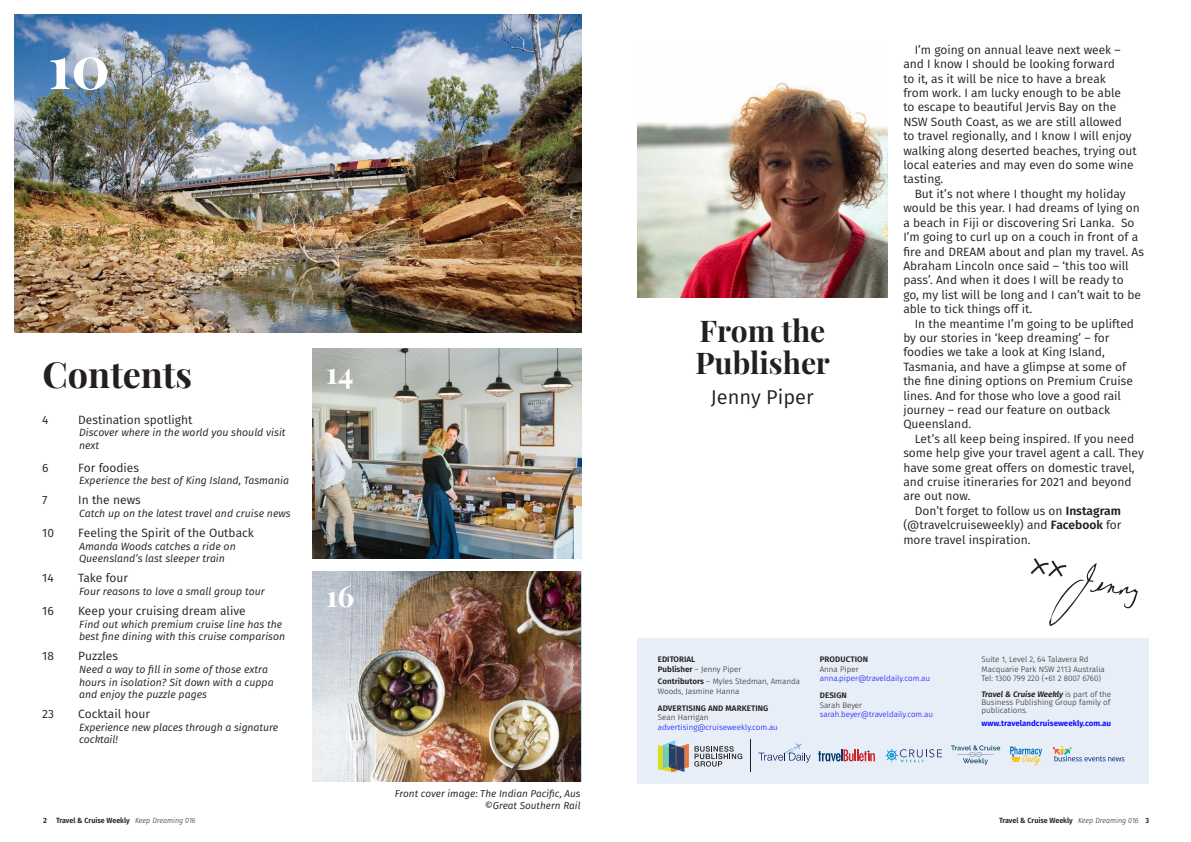
<style>
.page{position:relative;width:1191px;height:842px;background:#fff}
.page>*{position:absolute;margin:0;border:0;box-sizing:border-box;transform-origin:0 0}
.TCW_title{font:700 60px "Playfair Display";color:#fff}
.t1{font:700 36px "Playfair Display";color:#231f20}
.TCW_headline{font:700 30px/32px "Playfair Display";color:#231f20}
.TCW_headline-2{font:700 30px "Playfair Display";color:#fff}
.TCW_precede{font:20px "Fira Sans";color:#231f20}
.TCW_body_with_indent{font:12px/14.4px "Fira Sans";color:#231f20}
.TCW_body{font:12px "Fira Sans";color:#231f20}
.TCW_body-2{font:italic 10.5px/12.6px "Fira Sans";color:#231f20}
.TCW_body-3{font:italic 10px "Fira Sans";color:#231f20}
.t2{font:300 8px/9.6px "Fira Sans";color:#231f20}
.t3{font:300 8px/9.6px "Fira Sans";color:#00f}
.t4{font:600 8px "Fira Sans";letter-spacing:.01em;color:#231f20}
.t5{font:600 8px "Fira Sans";color:#00f}
.t6{font:600 7.5px "Fira Sans";color:#231f20}
.t7{font:600 7.5px "Fira Sans";color:#231f20;scale:.95 1}
.s1{font-weight:600}
.s2{color:#231f20}
.s3{font-weight:600;font-style:italic}
.s4{font-weight:300;font-style:italic}
</style>
<div class="page">
<img style="left:15px;top:14px;width:566px;height:318px">
<div style="left:637px;top:638px;width:512px;height:145px;background:#e7eef8"></div>
<svg style="left:658px;top:740px;width:84px;height:32px"></svg>
<svg style="left:1052px;top:746px;width:72px;height:15px"></svg>
<svg style="left:885px;top:748px;width:57px;height:14px"></svg>
<svg style="left:1010px;top:746px;width:32px;height:20px"></svg>
<svg style="left:951px;top:745px;width:49px;height:20px"></svg>
<svg style="left:758px;top:743px;width:52px;height:20px"></svg>
<svg style="left:818px;top:749px;width:57px;height:12px"></svg>
<hr style="left:750px;top:740px;width:1px;height:32px;background:#231f20">
<img style="left:312px;top:349px;width:269px;height:209px">
<img style="left:312px;top:572px;width:268px;height:209px">
<svg style="left:1030px;top:558px;width:107px;height:68px"></svg>
<img style="left:637px;top:82px;width:250px;height:215px">
<p class="TCW_title" style="left:48px;top:19px;width:63px">10</p>
<p class="t1" style="left:43px;top:346px;width:151px">Contents</p>
<p class="TCW_body" style="left:42px;top:410px;width:8px">4</p>
<p class="TCW_body" style="left:78px;top:410px;width:116px">Destination spotlight</p>
<p class="TCW_body-2" style="left:79px;top:426px;width:208px">Discover where in the world you should visit next</p>
<p class="TCW_body" style="left:42px;top:459px;width:8px">6</p>
<p class="TCW_body" style="left:78px;top:459px;width:62px">For foodies</p>
<p class="TCW_body-2" style="left:79px;top:474px;width:211px">Experience the best of King Island, Tasmania</p>
<p class="TCW_body" style="left:42px;top:491px;width:7px">7</p>
<p class="TCW_body" style="left:78px;top:491px;width:64px">In the news</p>
<p class="TCW_body-2" style="left:79px;top:507px;width:213px">Catch up on the latest travel and cruise news</p>
<p class="TCW_body" style="left:42px;top:524px;width:13px">10</p>
<p class="TCW_body" style="left:78px;top:524px;width:177px">Feeling the Spirit of the Outback</p>
<p class="TCW_body-2" style="left:79px;top:539px;width:158px">Amanda Woods catches a ride on<br>Queensland’s last sleeper train</p>
<p class="TCW_body" style="left:42px;top:569px;width:13px">14</p>
<p class="TCW_body" style="left:78px;top:569px;width:51px">Take four</p>
<p class="TCW_body-2" style="left:79px;top:585px;width:187px">Four reasons to love a small group tour</p>
<p class="TCW_body" style="left:42px;top:602px;width:13px">16</p>
<p class="TCW_body" style="left:78px;top:602px;width:169px">Keep your cruising dream alive</p>
<p class="TCW_body-2" style="left:79px;top:617px;width:208px">Find out which premium cruise line has the best fine dining with this cruise comparison</p>
<p class="TCW_body" style="left:42px;top:647px;width:13px">18</p>
<p class="TCW_body" style="left:78px;top:647px;width:41px">Puzzles</p>
<p class="TCW_body-2" style="left:79px;top:663px;width:196px">Need a way to fill in some of those extra hours in isolation? Sit down with a cuppa and enjoy the puzzle pages</p>
<p class="TCW_body" style="left:42px;top:705px;width:13px">23</p>
<p class="TCW_body" style="left:78px;top:705px;width:73px">Cocktail hour</p>
<p class="TCW_body-2" style="left:79px;top:721px;width:201px">Experience new places through a signature cocktail!</p>
<p class="TCW_headline-2" style="left:326px;top:349px;width:29px">14</p>
<p class="TCW_headline-2" style="left:326px;top:572px;width:30px">16</p>
<p class="TCW_body-3" style="left:395px;top:786px;width:187px">Front cover image: The Indian Pacific, Aus</p>
<p class="TCW_body-3" style="left:485px;top:798px;width:97px">©Great Southern Rail</p>
<p class="TCW_headline" style="left:695px;top:312px;width:136px">From the<br>Publisher</p>
<p class="TCW_precede" style="left:711px;top:382px;width:104px">Jenny Piper</p>
<p class="TCW_body_with_indent" style="left:903px;top:42px;width:235px;text-indent:11px">I’m going on annual leave next week – and I know I should be looking forward<br>to it, as it will be nice to have a break<br>from work. I am lucky enough to be able<br>to escape to beautiful Jervis Bay on the NSW South Coast, as we are still allowed<br>to travel regionally, and I know I will enjoy walking along deserted beaches, trying out local eateries and may even do some wine tasting.</p>
<p class="TCW_body_with_indent" style="left:903px;top:186px;width:242px;text-indent:11px">But it’s not where I thought my holiday would be this year. I had dreams of lying on a beach in Fiji or discovering Sri Lanka. So I’m going to curl up on a couch in front of a fire and DREAM about and plan my travel. As Abraham Lincoln once said – ‘this too will pass’. And when it does I will be ready to<br>go, my list will be long and I can’t wait to be able to tick things off it.</p>
<p class="TCW_body_with_indent" style="left:903px;top:316px;width:232px;text-indent:11px">In the meantime I’m going to be uplifted by our stories in ‘keep dreaming’ – for foodies we take a look at King Island, Tasmania, and have a glimpse at some of the fine dining options on Premium Cruise lines. And for those who love a good rail journey – read our feature on outback Queensland.</p>
<p class="TCW_body_with_indent" style="left:903px;top:431px;width:242px;text-indent:11px">Let’s all keep being inspired. If you need some help give your travel agent a call. They have some great offers on domestic travel, and cruise itineraries for 2021 and beyond are out now.</p>
<p class="TCW_body_with_indent" style="left:903px;top:503px;width:220px;text-align:justify;text-indent:11px">Don’t forget to follow us on <span class="s1">Instagram </span>(@travelcruiseweekly) and <span class="s1">Facebook</span> for more travel inspiration.</p>
<p class="t4" style="left:658px;top:653px;width:39px">EDITORIAL</p>
<p class="t2" style="left:658px;top:664px;width:85px"><span class="s1">Publisher</span> – Jenny Piper</p>
<p class="t2" style="left:658px;top:677px;width:144px"><span class="s1">Contributors</span> – Myles Stedman, Amanda<br>Woods, Jasmine Hanna</p>
<p class="t4" style="left:658px;top:701px;width:112px">ADVERTISING AND MARKETING</p>
<p class="t2" style="left:658px;top:712px;width:52px">Sean Harrigan</p>
<p class="t3" style="left:658px;top:722px;width:122px">advertising@cruiseweekly.com.au</p>
<p class="t4" style="left:819px;top:653px;width:50px">PRODUCTION</p>
<p class="t3" style="left:819px;top:664px;width:112px"><span class="s2">Anna Piper </span>anna.piper@traveldaily.com.au</p>
<p class="t4" style="left:819px;top:689px;width:29px">DESIGN</p>
<p class="t3" style="left:819px;top:700px;width:115px"><span class="s2">Sarah Beyer </span>sarah.beyer@traveldaily.com.au</p>
<p class="t2" style="left:981px;top:655px;width:125px">Suite 1, Level 2, 64 Talavera Rd<br>Macquarie Park NSW 2113 Australia</p>
<p class="t2" style="left:981px;top:674px;width:121px">Tel: 1300 799 220 (+61 2 8007 6760)</p>
<p class="t2" style="left:981px;top:690px;width:131px;line-height:8px;text-align:justify"><span class="s3">Travel &amp; Cruise Weekly</span> is part of the Business Publishing Group family of publications.</p>
<p class="t5" style="left:981px;top:717px;width:131px">www.travelandcruiseweekly.com.au</p>
<p class="t6" style="left:43px;top:814px;width:154px">2 Travel &amp; Cruise Weekly <span class="s4">Keep Dreaming 016</span></p>
<p class="t7" style="left:999px;top:814px;width:160px">Travel &amp; Cruise Weekly <span class="s4">Keep Dreaming 016</span> 3</p>
</div>
